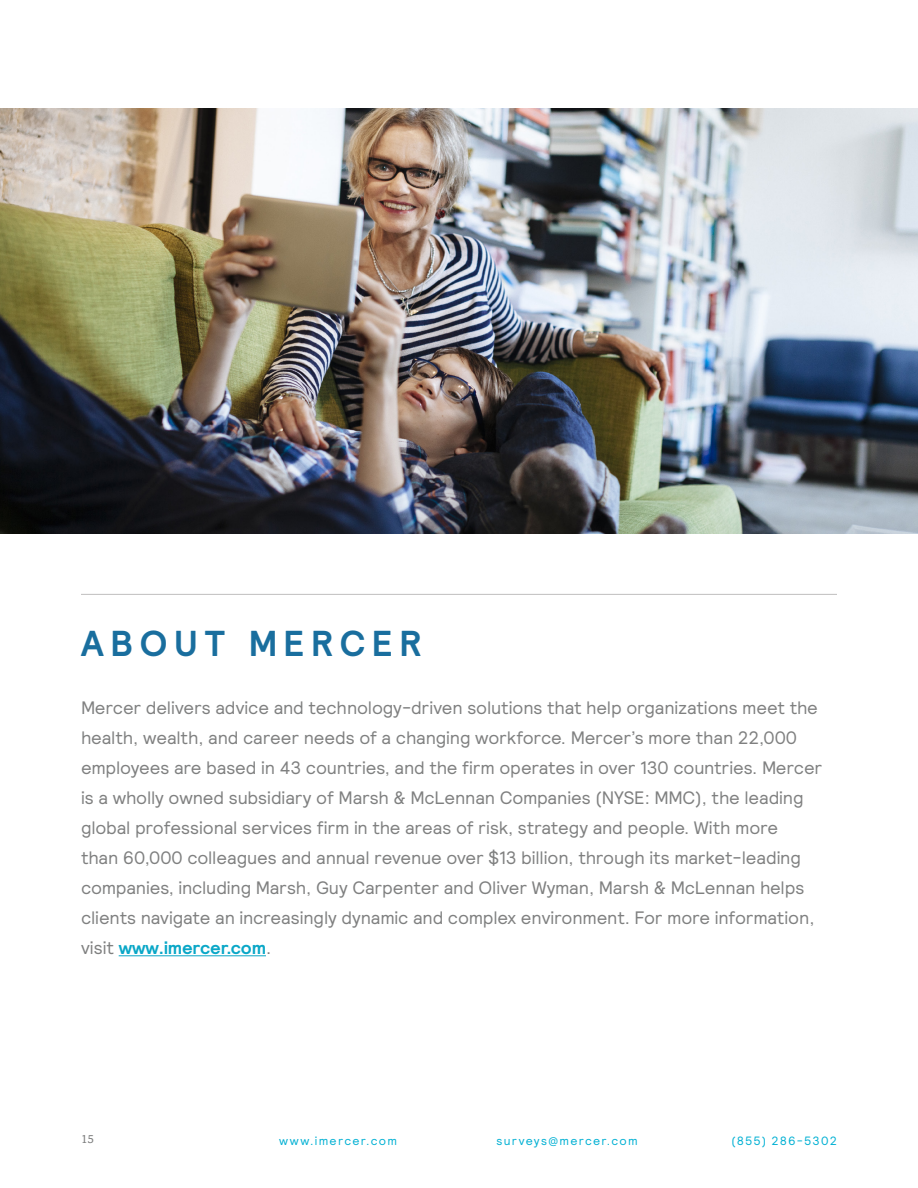
<style>
.page{position:relative;width:918px;height:1188px;background:#fff}
.page>*{position:absolute;margin:0;border:0;box-sizing:border-box;transform-origin:0 0}
.t1{font:700 36px "Relative";letter-spacing:.19em;color:#196e9e}
.Paragraph_Style_1{font:18px/30px "Relative";letter-spacing:-.01em;color:#7f8080}
.t2{font:12px "Relative";letter-spacing:.11em;color:#00b0d3}
.t3{font:12px "Capita";color:#7f8080}
.s1{font-weight:700;color:#0aa7c7}
</style>
<div class="page">
<hr style="left:119px;top:955px;width:147px;height:1px;background:#0aa7c7">
<hr style="left:81px;top:594px;width:756px;height:1px;background:#bfbebe">
<img style="left:0;top:108px;width:918px;height:426px">
<p class="t1" style="left:81px;top:620px;width:342px">ABOUT MERCER</p>
<p class="Paragraph_Style_1" style="left:81px;top:692px;width:743px">Mercer delivers advice and technology-driven solutions that help organizations meet the health, wealth, and career needs of a changing workforce. Mercer’s more than 22,000 employees are based in 43 countries, and the firm operates in over 130 countries. Mercer is a wholly owned subsidiary of Marsh &amp; McLennan Companies (NYSE: MMC), the leading global professional services firm in the areas of risk, strategy and people. With more<br>than 60,000 colleagues and annual revenue over $13 billion, through its market-leading companies, including Marsh, Guy Carpenter and Oliver Wyman, Marsh &amp; McLennan helps clients navigate an increasingly dynamic and complex environment. For more information, visit <span class="s1">www.imercer.com</span>.</p>
<p class="t3" style="left:81px;top:1131px;width:14px">15</p>
<p class="t2" style="left:279px;top:1133px;width:119px">www.imercer.com</p>
<p class="t2" style="left:496px;top:1133px;width:143px">surveys@mercer.com</p>
<p class="t2" style="left:732px;top:1133px;width:107px">(855) 286-5302</p>
</div>
